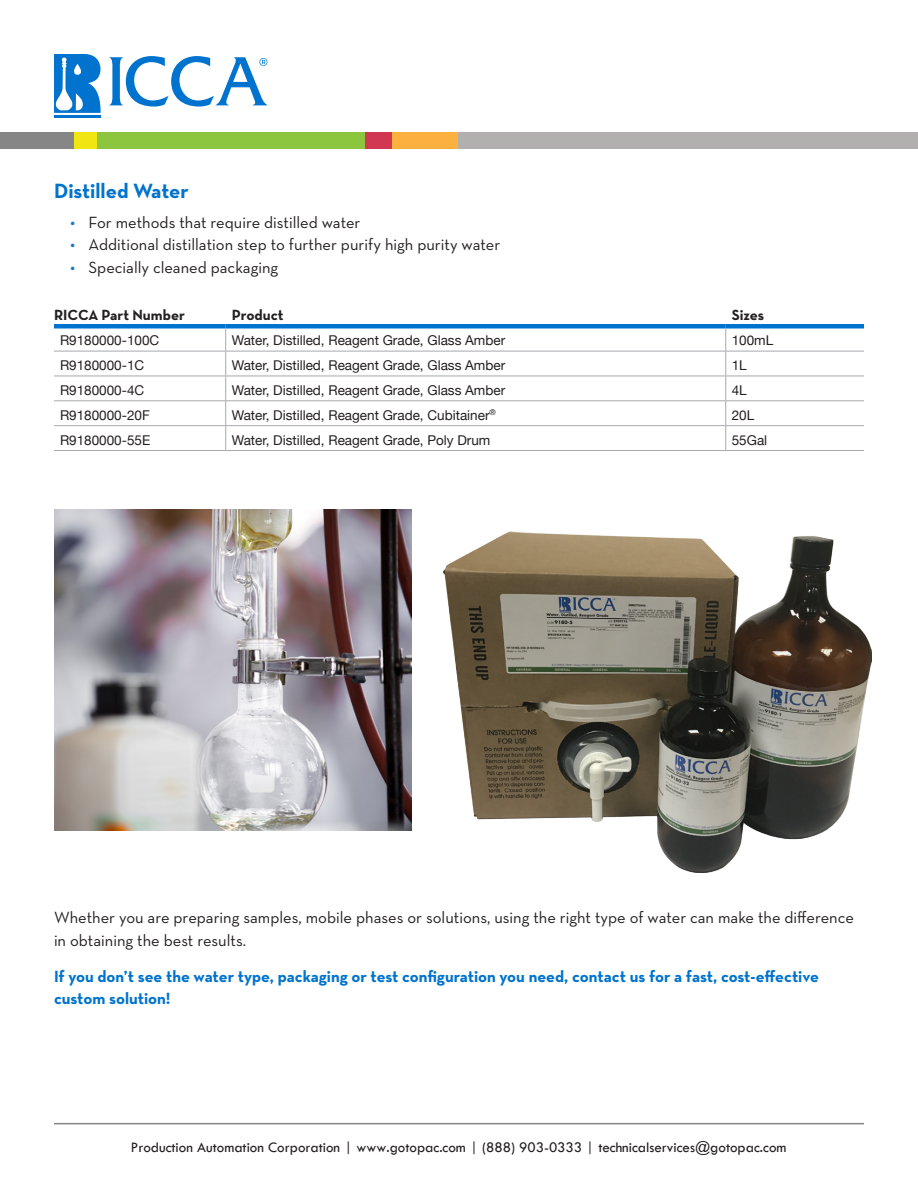
<style>
.page{position:relative;width:918px;height:1188px;background:#fff}
.page>*{position:absolute;margin:0;border:0;box-sizing:border-box;transform-origin:0 0}
.t1{font:700 21px "Neutra Text";color:#0073ce}
.t2{font:16.5px/22.5px "Neutra Text";color:#231f20}
.t3{font:700 16.5px/22.5px "Neutra Text";color:#0073ce}
.t4{font:15px "Tw Cen";color:#221e1f}
.t5{font:700 15px "Neutra Text";color:#231f20}
.t6{font:13.5px "Helvetica Neue";color:#231f20}
.s1{font-weight:700;color:#177dc2}
</style>
<div class="page">
<div style="left:0;top:133px;width:918px;height:16px;background:#868687"></div>
<div style="left:74px;top:133px;width:647px;height:16px;background:#efe613"></div>
<div style="left:97px;top:133px;width:612px;height:16px;background:#8bc63e"></div>
<div style="left:365px;top:133px;width:553px;height:16px;background:#d13750"></div>
<div style="left:393px;top:133px;width:525px;height:16px;background:#fbb03f"></div>
<div style="left:459px;top:133px;width:459px;height:16px;background:#b2b0ae"></div>
<svg style="left:54px;top:54px;width:47px;height:59px"></svg>
<hr style="left:54px;top:116px;width:47px;height:1px;background:#0073ce">
<svg style="left:109px;top:56px;width:159px;height:51px"></svg>
<hr style="left:54px;top:324px;width:172px;height:4px;background:#0073ce">
<hr style="left:226px;top:324px;width:500px;height:4px;background:#0073ce">
<hr style="left:726px;top:324px;width:138px;height:4px;background:#0073ce">
<hr style="left:54px;top:351px;width:172px;height:1px;background:#a8a9ad">
<hr style="left:226px;top:351px;width:500px;height:1px;background:#a8a9ad">
<hr style="left:726px;top:351px;width:138px;height:1px;background:#a8a9ad">
<hr style="left:54px;top:376px;width:172px;height:1px;background:#a8a9ad">
<hr style="left:226px;top:376px;width:500px;height:1px;background:#a8a9ad">
<hr style="left:726px;top:376px;width:138px;height:1px;background:#a8a9ad">
<hr style="left:54px;top:400px;width:172px;height:1px;background:#a8a9ad">
<hr style="left:226px;top:400px;width:500px;height:1px;background:#a8a9ad">
<hr style="left:726px;top:400px;width:138px;height:1px;background:#a8a9ad">
<hr style="left:54px;top:425px;width:172px;height:1px;background:#a8a9ad">
<hr style="left:226px;top:425px;width:500px;height:1px;background:#a8a9ad">
<svg style="left:225px;top:328px;width:1px;height:122px"></svg>
<hr style="left:726px;top:425px;width:138px;height:1px;background:#a8a9ad">
<svg style="left:725px;top:328px;width:1px;height:122px"></svg>
<hr style="left:54px;top:450px;width:172px;height:1px;background:#a8a9ad">
<hr style="left:226px;top:450px;width:500px;height:1px;background:#a8a9ad">
<hr style="left:726px;top:450px;width:138px;height:1px;background:#a8a9ad">
<img style="left:54px;top:510px;width:358px;height:321px">
<img style="left:443px;top:531px;width:429px;height:342px">
<hr style="left:54px;top:1123px;width:810px;height:1px;background:#868687">
<p class="t1" style="left:54px;top:178px;width:136px">Distilled Water</p>
<p class="t2" style="left:70px;top:210px;width:292px"><span class="s1">•</span> For methods that require distilled water</p>
<p class="t2" style="left:70px;top:233px;width:431px"><span class="s1">•</span> Additional distillation step to further purify high purity water</p>
<p class="t2" style="left:70px;top:255px;width:209px"><span class="s1">•</span> Specially cleaned packaging</p>
<p class="t5" style="left:54px;top:306px;width:132px">RICCA Part Number</p>
<p class="t5" style="left:232px;top:306px;width:53px">Product</p>
<p class="t5" style="left:732px;top:306px;width:34px">Sizes</p>
<p class="t6" style="left:60px;top:331px;width:101px">R9180000-100C</p>
<p class="t6" style="left:232px;top:331px;width:275px">Water, Distilled, Reagent Grade, Glass Amber</p>
<p class="t6" style="left:732px;top:331px;width:43px">100mL</p>
<p class="t6" style="left:60px;top:355px;width:86px">R9180000-1C</p>
<p class="t6" style="left:232px;top:355px;width:275px">Water, Distilled, Reagent Grade, Glass Amber</p>
<p class="t6" style="left:732px;top:355px;width:17px">1L</p>
<p class="t6" style="left:60px;top:380px;width:86px">R9180000-4C</p>
<p class="t6" style="left:232px;top:380px;width:275px">Water, Distilled, Reagent Grade, Glass Amber</p>
<p class="t6" style="left:732px;top:380px;width:17px">4L</p>
<p class="t6" style="left:60px;top:405px;width:91px">R9180000-20F</p>
<p class="t6" style="left:232px;top:405px;width:266px">Water, Distilled, Reagent Grade, Cubitainer<sup>®</sup></p>
<p class="t6" style="left:732px;top:405px;width:24px">20L</p>
<p class="t6" style="left:60px;top:430px;width:92px">R9180000-55E</p>
<p class="t6" style="left:232px;top:430px;width:260px">Water, Distilled, Reagent Grade, Poly Drum</p>
<p class="t6" style="left:732px;top:430px;width:37px">55Gal</p>
<p class="t2" style="left:54px;top:906px;width:801px">Whether you are preparing samples, mobile phases or solutions, using the right type of water can make the difference in obtaining the best results.</p>
<p class="t3" style="left:54px;top:964px;width:766px">If you don’t see the water type, packaging or test configuration you need, contact us for a fast, cost-effective custom solution!</p>
<p class="t4" style="left:131px;top:1139px;width:657px">Production Automation Corporation | www.gotopac.com | (888) 903-0333 | technicalservices@gotopac.com</p>
</div>
